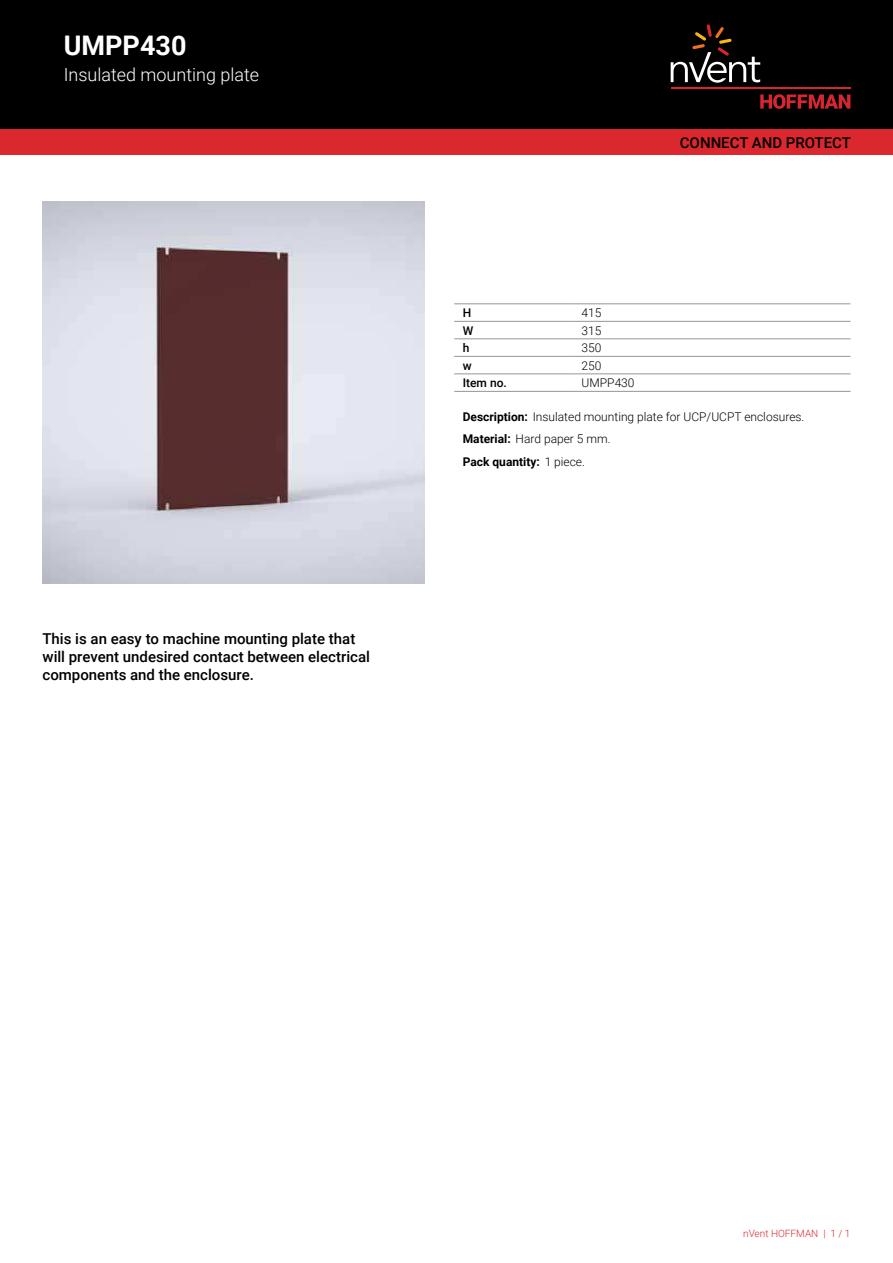
<style>
.page{position:relative;width:893px;height:1263px;background:#fff}
.page>*{position:absolute;margin:0;border:0;box-sizing:border-box;transform-origin:0 0}
.t1{font:700 27px "Roboto";color:#fff}
.t2{font:300 18px "Roboto";color:#fff}
.t3{font:500 15px/18px "Roboto";color:#000}
.t4{font:300 12px/23px "Roboto";color:#000}
.t5{font:500 12px "Roboto";color:#000}
.t6{font:300 10.05px "Roboto";color:#db272e}
.s1{font-weight:700}
</style>
<div class="page">
<div style="left:0;top:0;width:893px;height:129px;background:#000"></div>
<svg style="left:760px;top:94px;width:90px;height:15px"></svg>
<hr style="left:671px;top:88px;width:179px;height:1px;background:#d82631">
<svg style="left:671px;top:24px;width:89px;height:59px"></svg>
<div style="left:0;top:129px;width:893px;height:26px;background:#db272e"></div>
<hr style="left:454px;top:304px;width:119px;height:1px;background:#939597">
<hr style="left:454px;top:321px;width:119px;height:1px;background:#939597">
<hr style="left:573px;top:304px;width:277px;height:1px;background:#939597">
<hr style="left:573px;top:321px;width:277px;height:1px;background:#939597">
<hr style="left:454px;top:339px;width:119px;height:1px;background:#939597">
<hr style="left:573px;top:339px;width:277px;height:1px;background:#939597">
<hr style="left:454px;top:356px;width:119px;height:1px;background:#939597">
<hr style="left:573px;top:356px;width:277px;height:1px;background:#939597">
<hr style="left:454px;top:374px;width:119px;height:1px;background:#939597">
<hr style="left:454px;top:391px;width:119px;height:1px;background:#939597">
<hr style="left:573px;top:374px;width:277px;height:1px;background:#939597">
<hr style="left:573px;top:391px;width:277px;height:1px;background:#939597">
<img style="left:43px;top:202px;width:381px;height:382px">
<img style="left:154px;top:314px;width:158px;height:158px">
<h1 class="t1" style="left:64px;top:35px;width:124px">UMPP430</h1>
<p class="t2" style="left:64px;top:67px;width:197px">Insulated mounting plate</p>
<p class="t3" style="left:43px;top:631px;width:329px">This is an easy to machine mounting plate that will prevent undesired contact between electrical components and the enclosure.</p>
<p class="t3" style="left:680px;top:135px;width:173px">CONNECT AND PROTECT</p>
<p class="t5" style="left:463px;top:308px;width:10px">H</p>
<p class="t4" style="left:582px;top:302px;width:21px">415</p>
<p class="t5" style="left:463px;top:326px;width:12px">W</p>
<p class="t4" style="left:582px;top:320px;width:21px">315</p>
<p class="t5" style="left:463px;top:343px;width:8px">h</p>
<p class="t4" style="left:582px;top:337px;width:21px">350</p>
<p class="t5" style="left:463px;top:361px;width:10px">w</p>
<p class="t4" style="left:582px;top:355px;width:21px">250</p>
<p class="t5" style="left:463px;top:378px;width:46px">Item no.</p>
<p class="t4" style="left:582px;top:372px;width:54px">UMPP430</p>
<p class="t4" style="left:463px;top:406px;width:343px"><span class="s1">Description:</span> Insulated mounting plate for UCP/UCPT enclosures.<br><span class="s1">Material:</span> Hard paper 5 mm.<br><span class="s1">Pack quantity:</span> 1 piece.</p>
<p class="t6" style="left:743px;top:1229px;width:109px">nVent HOFFMAN | 1 / 1</p>
</div>
